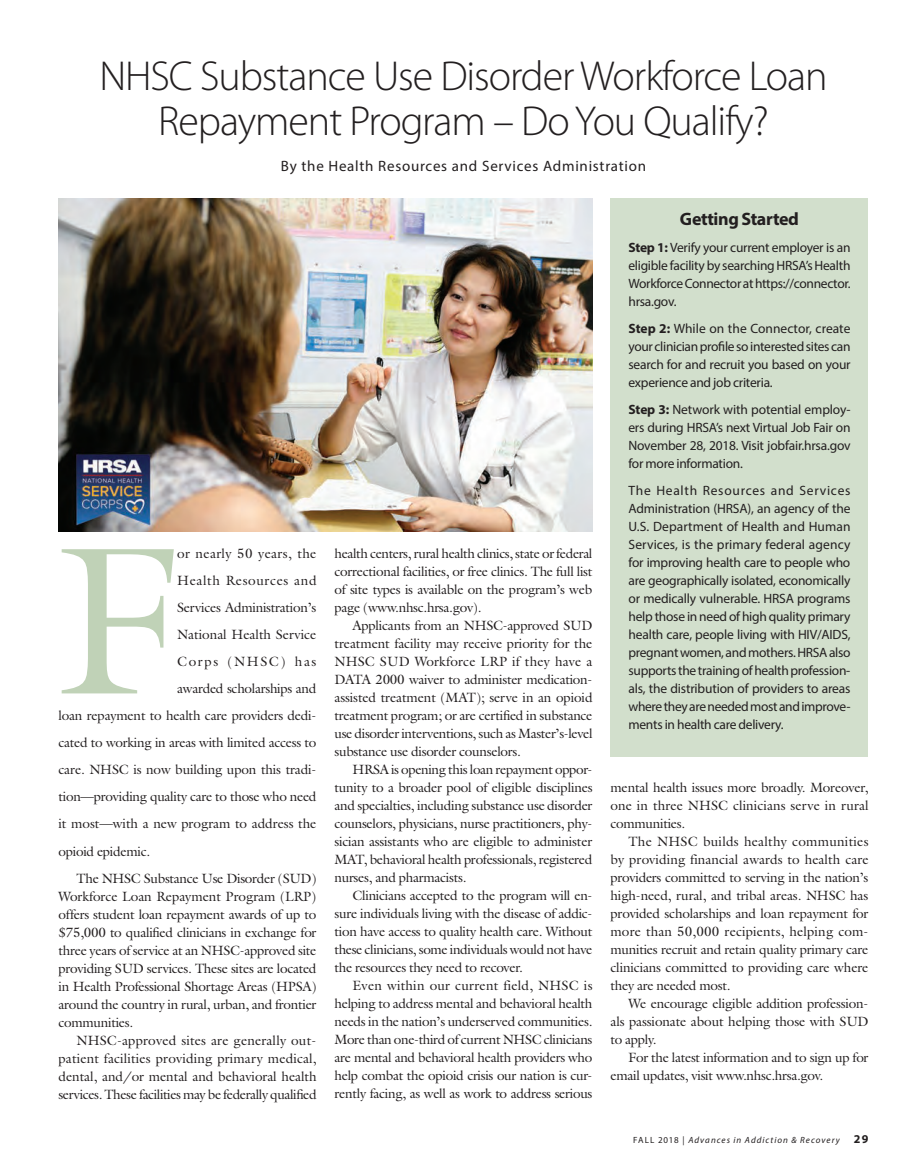
<style>
.page{position:relative;width:918px;height:1175px;background:#fff}
.page>*{position:absolute;margin:0;border:0;box-sizing:border-box;transform-origin:0 0}
.t1{font:212.1px "Galliard";color:#c0d2b7}
.t2{font:300 42px/45px "Myriad Pro";letter-spacing:-.025em;color:#231f20;text-align:center}
.t3{font:700 18px "Myriad Pro";letter-spacing:-.02em;color:#231f20}
.t4{font:15px "Myriad Pro";letter-spacing:.05em;color:#231f20}
.t5{font:13.5px/18px "Galliard";letter-spacing:-.02em;color:#231f20;text-align:justify}
.t6{font:13.5px/18px "Myriad Pro";letter-spacing:-.02em;color:#231f20;text-align:justify}
.t7{font:13.5px/18px "Galliard";color:#231f20}
.t8{font:13.5px "Galliard";letter-spacing:.03em;color:#231f20}
.t9{font:13.5px "Galliard";letter-spacing:.045em;color:#231f20}
.t10{font:13.5px "Galliard";letter-spacing:.12em;color:#231f20}
.t11{font:italic 9px "Myriad Pro";letter-spacing:.115em;color:#231f20}
.s1{font-weight:700}
.s2{font-style:normal}
.s3{font-weight:700;font-style:normal;font-size:12px}
</style>
<div class="page">
<img style="left:58px;top:198px;width:534px;height:333px">
<div style="left:610px;top:198px;width:258px;height:558px;background:#d2dfcc"></div>
<h2 class="t2" style="left:99px;top:53px;width:730px">NHSC Substance Use Disorder Workforce Loan<br>Repayment Program – Do You Qualify?</h2>
<p class="t4" style="left:281px;top:157px;width:367px">By the Health Resources and Services Administration</p>
<h3 class="t3" style="left:680px;top:207px;width:121px">Getting Started</h3>
<p class="t6" style="left:628px;top:238px;width:224px"><span class="s1">Step 1:</span> Verify your current employer is an eligible facility by searching HRSA’s Health Workforce Connector at https://connector. hrsa.gov.</p>
<p class="t6" style="left:628px;top:319px;width:224px"><span class="s1">Step 2:</span> While on the Connector, create your clinician profile so interested sites can search for and recruit you based on your experience and job criteria.</p>
<p class="t6" style="left:628px;top:400px;width:224px"><span class="s1">Step 3:</span> Network with potential employ&shy;ers during HRSA’s next Virtual Job Fair on November 28, 2018. Visit jobfair.hrsa.gov for more information.</p>
<p class="t6" style="left:628px;top:481px;width:224px">The Health Resources and Services Administration (HRSA), an agency of the U.S. Department of Health and Human Services, is the primary federal agency for improving health care to people who are geographically isolated, economically or medically vulnerable. HRSA programs help those in need of high quality primary health care, people living with HIV/AIDS, pregnant women, and mothers. HRSA also supports the training of health profession&shy;als, the distribution of providers to areas where they are needed most and improve&shy;ments in health care delivery.</p>
<h1 class="t1" style="left:58px;top:488px;width:124px">F</h1>
<p class="t8" style="left:177px;top:545px;width:141px">or nearly 50 years, the</p>
<p class="t5" style="left:334px;top:544px;width:260px">health centers, rural health clinics, state or federal correctional facilities, or free clinics. The full list of site types is available on the program’s web page (www.nhsc.hrsa.gov).</p>
<p class="t5" style="left:334px;top:616px;width:260px;text-indent:18px">Applicants from an NHSC-approved SUD treatment facility may receive priority for the NHSC SUD Workforce LRP if they have a DATA 2000 waiver to administer medication&shy;assisted treatment (MAT); serve in an opioid treatment program; or are certified in substance use disorder interventions, such as Master’s-level substance use disorder counselors.</p>
<p class="t5" style="left:334px;top:760px;width:260px;text-align:left;text-indent:18px">HRSA is opening this loan repayment oppor&shy;tunity to a broader pool of eligible disciplines and specialties, including substance use disorder counselors, physicians, nurse practitioners, phy&shy;sician assistants who are eligible to administer MAT, behavioral health professionals, registered nurses, and pharmacists.</p>
<p class="t5" style="left:334px;top:886px;width:260px;text-indent:18px">Clinicians accepted to the program will en&shy;sure individuals living with the disease of addic&shy;tion have access to quality health care. Without these clinicians, some individuals would not have the resources they need to recover.</p>
<p class="t5" style="left:334px;top:976px;width:260px;text-indent:18px">Even within our current field, NHSC is helping to address mental and behavioral health needs in the nation’s underserved communities.<br>More than one-third of current NHSC clinicians are mental and behavioral health providers who help combat the opioid crisis our nation is cur&shy;rently facing, as well as work to address serious</p>
<p class="t9" style="left:177px;top:572px;width:141px">Health Resources and</p>
<p class="t5" style="left:177px;top:598px;width:141px">Services Administration’s</p>
<p class="t7" style="left:177px;top:625px;width:141px">National Health Service</p>
<p class="t10" style="left:177px;top:653px;width:141px">Corps (NHSC) has</p>
<p class="t5" style="left:177px;top:679px;width:141px">awarded scholarships and</p>
<p class="t5" style="left:59px;top:706px;width:259px">loan repayment to health care providers dedi-</p>
<p class="t5" style="left:59px;top:733px;width:260px">cated to working in areas with limited access to</p>
<p class="t5" style="left:59px;top:760px;width:259px">care. NHSC is now building upon this tradi-</p>
<p class="t5" style="left:59px;top:787px;width:260px">tion—providing quality care to those who need</p>
<p class="t5" style="left:59px;top:814px;width:259px">it most—with a new program to address the</p>
<p class="t5" style="left:59px;top:841px;width:93px">opioid epidemic.</p>
<p class="t5" style="left:76px;top:868px;width:242px">The NHSC Substance Use Disorder (SUD)</p>
<p class="t5" style="left:59px;top:886px;width:260px">Workforce Loan Repayment Program (LRP) offers student loan repayment awards of up to $75,000 to qualified clinicians in exchange for three years of service at an NHSC-approved site providing SUD services. These sites are located in Health Professional Shortage Areas (HPSA) around the country in rural, urban, and frontier communities.</p>
<p class="t7" style="left:59px;top:1030px;width:260px;text-indent:18px">NHSC-approved sites are generally out&shy;patient facilities providing primary medical, dental, and/or mental and behavioral health services. These facilities may be federally qualified</p>
<p class="t5" style="left:611px;top:778px;width:260px">mental health issues more broadly. Moreover, one in three NHSC clinicians serve in rural communities.</p>
<p class="t5" style="left:611px;top:832px;width:260px;text-indent:18px">The NHSC builds healthy communities by providing financial awards to health care providers committed to serving in the nation’s high-need, rural, and tribal areas. NHSC has provided scholarships and loan repayment for more than 50,000 recipients, helping com&shy;munities recruit and retain quality primary care clinicians committed to providing care where they are needed most.</p>
<p class="t5" style="left:611px;top:994px;width:260px;text-indent:18px">We encourage eligible addition profession&shy;als passionate about helping those with SUD to apply.</p>
<p class="t5" style="left:611px;top:1048px;width:259px;text-indent:18px">For the latest information and to sign up for email updates, visit www.nhsc.hrsa.gov.</p>
<p class="t11" style="left:633px;top:1134px;width:237px"><span class="s2">FALL 2018 |</span> Advances in Addiction &amp; Recovery <span class="s3">29</span></p>
</div>
